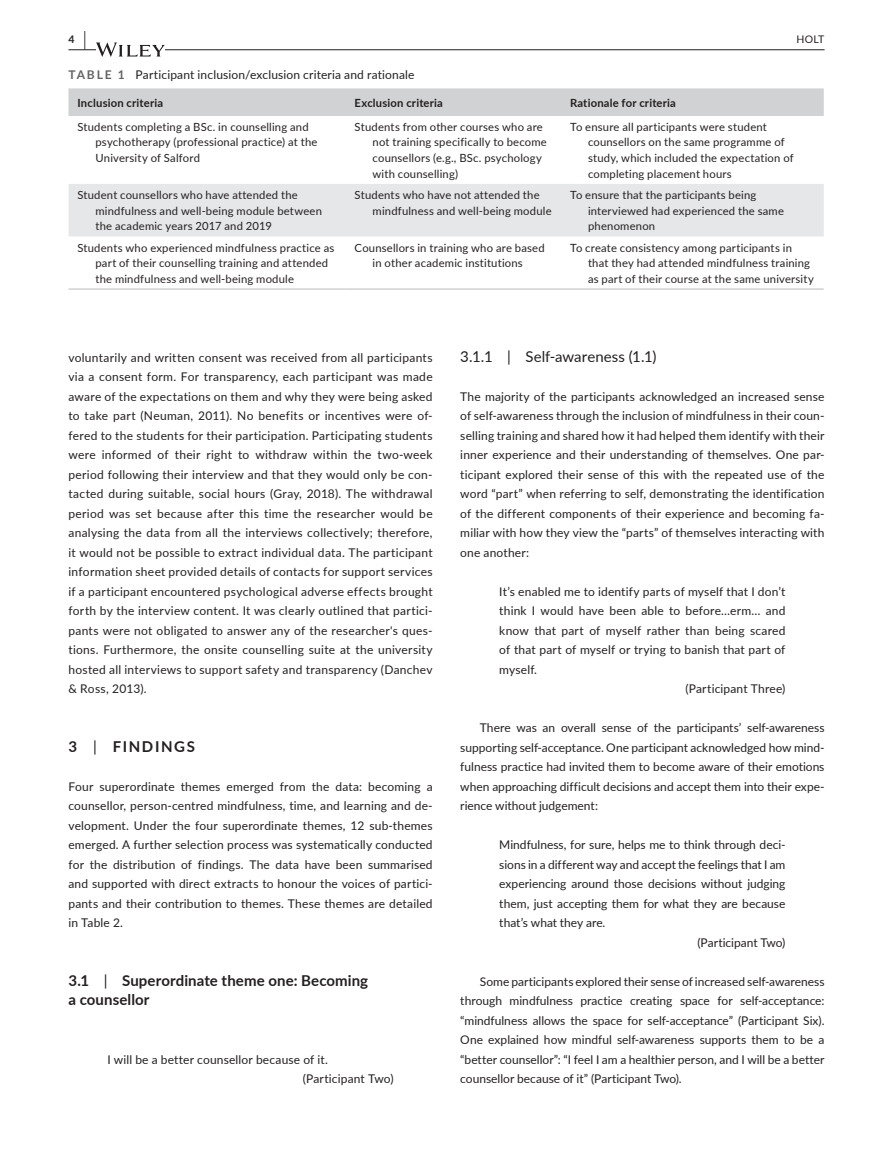
<style>
.page{position:relative;width:893px;height:1174px;background:#fff}
.page>*{position:absolute;margin:0;border:0;box-sizing:border-box;transform-origin:0 0}
.t1{font:700 15px/19.5px "Lato";letter-spacing:.01em;color:#231f20}
.t2{font:15px "Lato";letter-spacing:.005em;color:#231f20}
.t3{font:700 15px "Lato";letter-spacing:.11em;color:#231f20}
.t4{font:12px/19.5px "Lato";letter-spacing:.01em;color:#231f20;text-align:justify}
.t5{font:11.25px/15.8px "Lato";letter-spacing:.02em;color:#231f20}
.t6{font:700 11.25px "Lato";letter-spacing:.02em;color:#231f20}
.t7{font:10.5px "Lato";color:#231f20}
.t8{font:700 10.5px "Lato";color:#231f20}
.s1{font-size:19.5px}
.s2{font-weight:700;color:#636366}
.s3{font-weight:400}
</style>
<div class="page">
<hr style="left:68px;top:49px;width:756px;height:1px;background:#231f20">
<svg style="left:96px;top:42px;width:69px;height:15px"></svg>
<div style="left:68px;top:88px;width:756px;height:28px;background:#d1d2d4"></div>
<div style="left:68px;top:184px;width:756px;height:52px;background:#e6e7e9"></div>
<hr style="left:68px;top:288px;width:278px;height:2px;background:#d1d2d4">
<hr style="left:346px;top:288px;width:215px;height:2px;background:#d1d2d4">
<hr style="left:561px;top:288px;width:263px;height:2px;background:#d1d2d4">
<p class="t8" style="left:68px;top:31px;width:19px">4 <span class="s1">|</span></p>
<p class="t7" style="left:797px;top:31px;width:29px">HOLT</p>
<p class="t4" style="left:68px;top:64px;width:348px"><span class="s2">TABLE 1</span> Participant inclusion/exclusion criteria and rationale</p>
<p class="t6" style="left:77px;top:94px;width:87px">Inclusion criteria</p>
<p class="t6" style="left:355px;top:94px;width:90px">Exclusion criteria</p>
<p class="t6" style="left:570px;top:94px;width:107px">Rationale for criteria</p>
<p class="t5" style="left:95px;top:118px;width:224px;text-indent:-18px">Students completing a BSc. in counselling and psychotherapy (professional practice) at the<br>University of Salford</p>
<p class="t5" style="left:373px;top:118px;width:176px;text-indent:-18px">Students from other courses who are not training specifically to become counsellors (e.g., BSc. psychology with counselling)</p>
<p class="t5" style="left:588px;top:118px;width:207px;text-indent:-18px">To ensure all participants were student counsellors on the same programme of study, which included the expectation of completing placement hours</p>
<p class="t5" style="left:95px;top:186px;width:228px;text-indent:-18px">Student counsellors who have attended the mindfulness and well-being module between the academic years 2017 and 2019</p>
<p class="t5" style="left:373px;top:186px;width:181px;text-indent:-18px">Students who have not attended the mindfulness and well-being module</p>
<p class="t5" style="left:588px;top:186px;width:198px;text-indent:-18px">To ensure that the participants being interviewed had experienced the same phenomenon</p>
<p class="t5" style="left:95px;top:239px;width:240px;text-indent:-18px">Students who experienced mindfulness practice as part of their counselling training and attended the mindfulness and well-being module</p>
<p class="t5" style="left:355px;top:239px;width:192px;text-align:center">Counsellors in training who are based in other academic institutions</p>
<p class="t5" style="left:588px;top:239px;width:227px;text-indent:-18px">To create consistency among participants in that they had attended mindfulness training as part of their course at the same university</p>
<p class="t4" style="left:68px;top:347px;width:366px">voluntarily and written consent was received from all participants via a consent form. For transparency, each participant was made aware of the expectations on them and why they were being asked to take part (Neuman, 2011). No benefits or incentives were of&shy;fered to the students for their participation. Participating students were informed of their right to withdraw within the two-week period following their interview and that they would only be con&shy;tacted during suitable, social hours (Gray, 2018). The withdrawal period was set because after this time the researcher would be analysing the data from all the interviews collectively; therefore, it would not be possible to extract individual data. The participant information sheet provided details of contacts for support services if a participant encountered psychological adverse effects brought forth by the interview content. It was clearly outlined that partici&shy;pants were not obligated to answer any of the researcher's ques&shy;tions. Furthermore, the onsite counselling suite at the university hosted all interviews to support safety and transparency (Danchev &amp; Ross, 2013).</p>
<p class="t3" style="left:68px;top:735px;width:128px">3 <span class="s3">|</span> FINDINGS</p>
<p class="t4" style="left:68px;top:776px;width:366px">Four superordinate themes emerged from the data: becoming a counsellor, person-centred mindfulness, time, and learning and de&shy;velopment. Under the four superordinate themes, 12 sub-themes emerged. A further selection process was systematically conducted for the distribution of findings. The data have been summarised and supported with direct extracts to honour the voices of partici&shy;pants and their contribution to themes. These themes are detailed in Table 2.</p>
<p class="t1" style="left:68px;top:970px;width:301px">3.1 <span class="s3">|</span> Superordinate theme one: Becoming a counsellor</p>
<p class="t4" style="left:303px;top:1049px;width:92px;text-indent:-195px">I will be a better counsellor because of it.<br>(Participant Two)</p>
<p class="t2" style="left:460px;top:345px;width:198px">3.1.1 | Self-awareness (1.1)</p>
<p class="t4" style="left:460px;top:386px;width:366px">The majority of the participants acknowledged an increased sense of self-awareness through the inclusion of mindfulness in their coun&shy;selling training and shared how it had helped them identify with their inner experience and their understanding of themselves. One par&shy;ticipant explored their sense of this with the repeated use of the word “part” when referring to self, demonstrating the identification of the different components of their experience and becoming fa&shy;miliar with how they view the “parts” of themselves interacting with one another:</p>
<p class="t4" style="left:499px;top:581px;width:288px">It’s enabled me to identify parts of myself that I don’t</p>
<p class="t4" style="left:499px;top:600px;width:288px">think I would have been able to before…erm… and</p>
<p class="t4" style="left:499px;top:620px;width:288px">know that part of myself rather than being scared</p>
<p class="t4" style="left:499px;top:639px;width:288px">of that part of myself or trying to banish that part of</p>
<p class="t4" style="left:499px;top:659px;width:39px">myself.</p>
<p class="t4" style="left:685px;top:678px;width:102px">(Participant Three)</p>
<p class="t4" style="left:460px;top:717px;width:366px;text-indent:20px">There was an overall sense of the participants’ self-awareness supporting self-acceptance. One participant acknowledged how mind&shy;fulness practice had invited them to become aware of their emotions when approaching difficult decisions and accept them into their expe&shy;rience without judgement:</p>
<p class="t4" style="left:499px;top:834px;width:288px">Mindfulness, for sure, helps me to think through deci-</p>
<p class="t4" style="left:499px;top:854px;width:288px">sions in a different way and accept the feelings that I am</p>
<p class="t4" style="left:499px;top:873px;width:288px">experiencing around those decisions without judging</p>
<p class="t4" style="left:499px;top:893px;width:288px">them, just accepting them for what they are because</p>
<p class="t4" style="left:499px;top:912px;width:108px">that’s what they are.</p>
<p class="t4" style="left:697px;top:932px;width:90px">(Participant Two)</p>
<p class="t4" style="left:460px;top:971px;width:366px;text-indent:20px">Some participants explored their sense of increased self-awareness through mindfulness practice creating space for self-acceptance: “mindfulness allows the space for self-acceptance” (Participant Six).<br>One explained how mindful self-awareness supports them to be a “better counsellor”: “I feel I am a healthier person, and I will be a better counsellor because of it” (Participant Two).</p>
</div>
